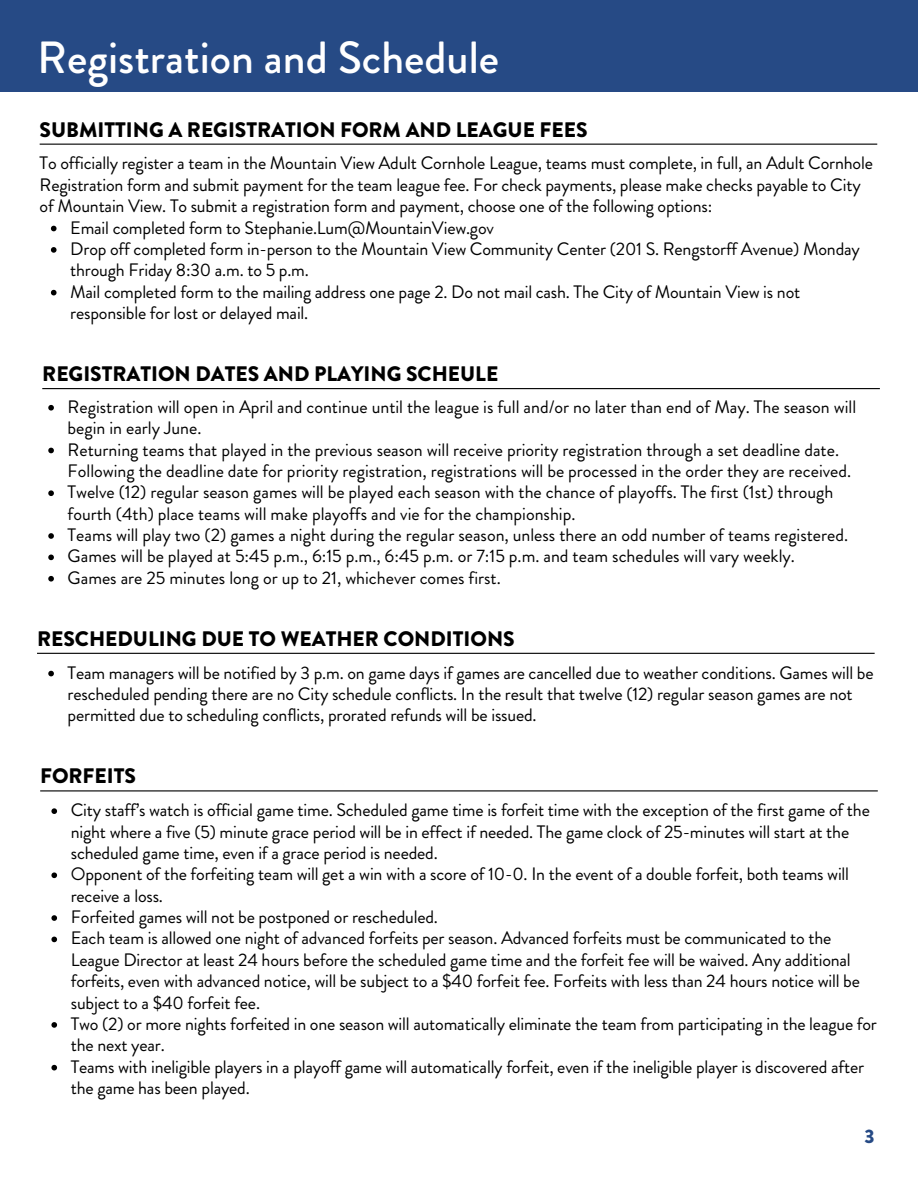
<style>
.page{position:relative;width:918px;height:1188px;background:#fff}
.page>*{position:absolute;margin:0;border:0;box-sizing:border-box;transform-origin:0 0}
.t1{font:500 45px "Brandon Grotesque";color:#fff}
.t2{font:900 21px "Brandon Grotesque";color:#000}
.t3{font:900 19.5px "Brandon Grotesque";color:#264a85}
.t4{font:18px/21.3px "Brandon Grotesque";letter-spacing:-.01em;color:#000}
</style>
<div class="page">
<div style="left:0;top:0;width:918px;height:92px;background:#264a85"></div>
<hr style="left:42px;top:388px;width:838px;height:1px;background:#000">
<svg style="left:48px;top:405px;width:6px;height:6px"></svg>
<svg style="left:48px;top:448px;width:6px;height:5px"></svg>
<svg style="left:48px;top:490px;width:6px;height:6px"></svg>
<svg style="left:48px;top:533px;width:6px;height:6px"></svg>
<svg style="left:48px;top:555px;width:6px;height:5px"></svg>
<svg style="left:48px;top:576px;width:6px;height:6px"></svg>
<svg style="left:51px;top:226px;width:6px;height:5px"></svg>
<svg style="left:51px;top:247px;width:6px;height:6px"></svg>
<svg style="left:51px;top:290px;width:6px;height:5px"></svg>
<hr style="left:40px;top:144px;width:837px;height:1px;background:#000">
<svg style="left:48px;top:671px;width:6px;height:5px"></svg>
<hr style="left:37px;top:653px;width:838px;height:1px;background:#000">
<svg style="left:51px;top:808px;width:6px;height:6px"></svg>
<svg style="left:51px;top:872px;width:6px;height:6px"></svg>
<svg style="left:51px;top:915px;width:6px;height:6px"></svg>
<svg style="left:51px;top:937px;width:6px;height:5px"></svg>
<svg style="left:51px;top:1022px;width:6px;height:6px"></svg>
<svg style="left:51px;top:1065px;width:6px;height:5px"></svg>
<hr style="left:40px;top:790px;width:838px;height:1px;background:#000">
<h2 class="t1" style="left:37px;top:26px;width:464px">Registration and Schedule</h2>
<h2 class="t2" style="left:40px;top:115px;width:549px">SUBMITTING A REGISTRATION FORM AND LEAGUE FEES</h2>
<p class="t4" style="left:40px;top:153px;width:835px">To officially register a team in the Mountain View Adult Cornhole League, teams must complete, in full, an Adult Cornhole<br>Registration form and submit payment for the team league fee. For check payments, please make checks payable to City of Mountain View. To submit a registration form and payment, choose one of the following options:</p>
<p class="t4" style="left:70px;top:217px;width:425px">Email completed form to Stephanie.Lum@MountainView.gov</p>
<p class="t4" style="left:70px;top:238px;width:791px">Drop off completed form in-person to the Mountain View Community Center (201 S. Rengstorff Avenue) Monday through Friday 8:30 a.m. to 5 p.m.</p>
<p class="t4" style="left:70px;top:281px;width:732px">Mail completed form to the mailing address one page 2. Do not mail cash. The City of Mountain View is not responsible for lost or delayed mail.</p>
<p class="t2" style="left:42px;top:359px;width:458px">REGISTRATION DATES AND PLAYING SCHEULE</p>
<p class="t4" style="left:68px;top:396px;width:790px">Registration will open in April and continue until the league is full and/or no later than end of May. The season will begin in early June.</p>
<p class="t4" style="left:68px;top:439px;width:785px">Returning teams that played in the previous season will receive priority registration through a set deadline date.<br>Following the deadline date for priority registration, registrations will be processed in the order they are received.</p>
<p class="t4" style="left:68px;top:482px;width:767px">Twelve (12) regular season games will be played each season with the chance of playoffs. The first (1st) through fourth (4th) place teams will make playoffs and vie for the championship.</p>
<h2 class="t4" style="left:68px;top:524px;width:782px">Teams will play two (2) games a night during the regular season, unless there an odd number of teams registered.</h2>
<p class="t4" style="left:68px;top:546px;width:729px">Games will be played at 5:45 p.m., 6:15 p.m., 6:45 p.m. or 7:15 p.m. and team schedules will vary weekly.</p>
<p class="t4" style="left:68px;top:567px;width:435px">Games are 25 minutes long or up to 21, whichever comes first.</p>
<h2 class="t2" style="left:37px;top:624px;width:479px">RESCHEDULING DUE TO WEATHER CONDITIONS</h2>
<p class="t4" style="left:68px;top:662px;width:808px">Team managers will be notified by 3 p.m. on game days if games are cancelled due to weather conditions. Games will be rescheduled pending there are no City schedule conflicts. In the result that twelve (12) regular season games are not permitted due to scheduling conflicts, prorated refunds will be issued.</p>
<p class="t2" style="left:40px;top:761px;width:97px">FORFEITS</p>
<p class="t4" style="left:71px;top:800px;width:801px">City staff’s watch is official game time. Scheduled game time is forfeit time with the exception of the first game of the night where a five (5) minute grace period will be in effect if needed. The game clock of 25-minutes will start at the scheduled game time, even if a grace period is needed.</p>
<p class="t4" style="left:71px;top:864px;width:780px">Opponent of the forfeiting team will get a win with a score of 10-0. In the event of a double forfeit, both teams will receive a loss.</p>
<p class="t4" style="left:71px;top:906px;width:369px">Forfeited games will not be postponed or rescheduled.</p>
<p class="t4" style="left:71px;top:928px;width:791px">Each team is allowed one night of advanced forfeits per season. Advanced forfeits must be communicated to the League Director at least 24 hours before the scheduled game time and the forfeit fee will be waived. Any additional forfeits, even with advanced notice, will be subject to a $40 forfeit fee. Forfeits with less than 24 hours notice will be subject to a $40 forfeit fee.</p>
<p class="t4" style="left:71px;top:1013px;width:808px">Two (2) or more nights forfeited in one season will automatically eliminate the team from participating in the league for the next year.</p>
<p class="t4" style="left:71px;top:1056px;width:795px">Teams with ineligible players in a playoff game will automatically forfeit, even if the ineligible player is discovered after the game has been played.</p>
<h1 class="t3" style="left:865px;top:1123px;width:12px">3</h1>
</div>
